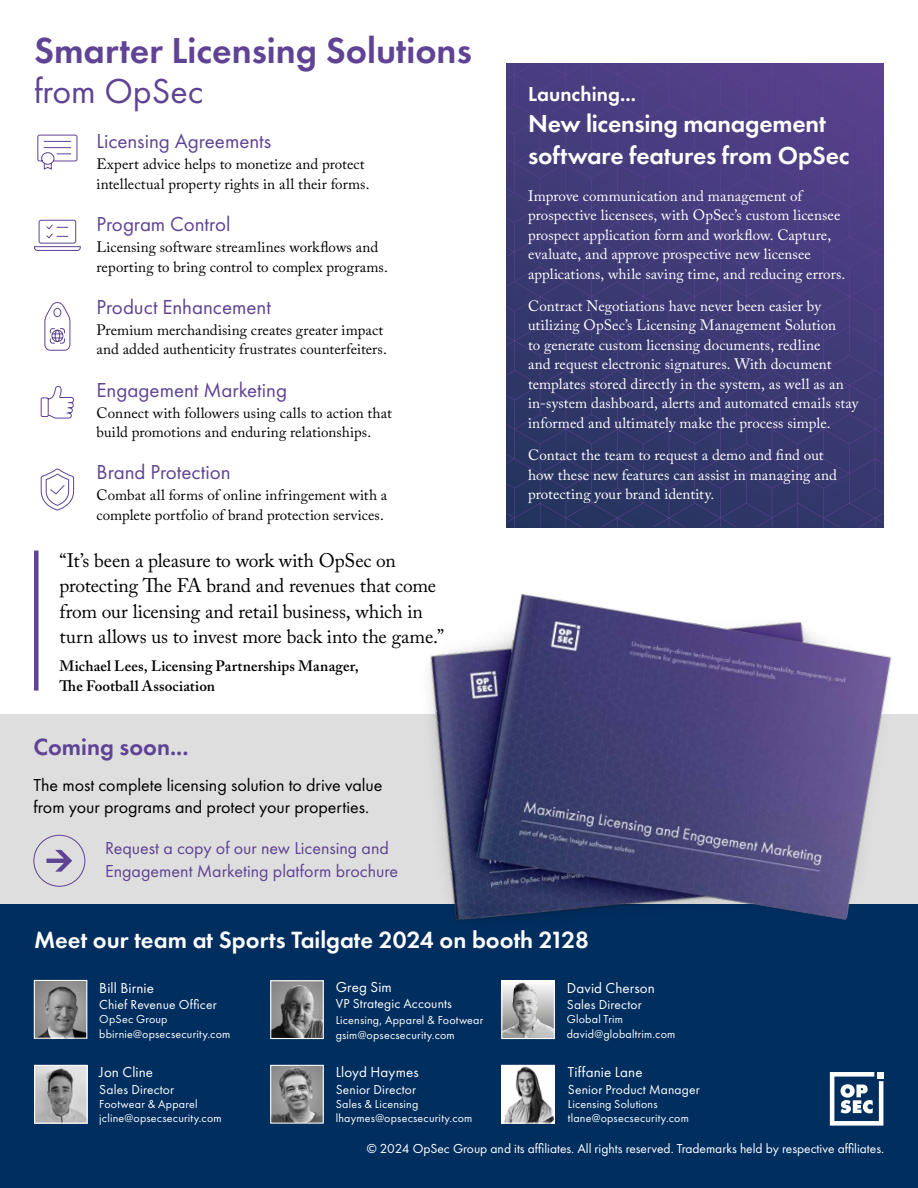
<style>
.page{position:relative;width:918px;height:1188px;background:#fff}
.page>*{position:absolute;margin:0;border:0;box-sizing:border-box;transform-origin:0 0}
.t1{font:600 37.5px "Futura PT";color:#5f4394}
.t2{font:36px "Futura PT";color:#5f4394}
.t3{font:600 25.5px/32.4px "Futura PT";letter-spacing:-.01em;color:#fff}
.t4{font:600 24.45px "Futura PT";color:#fff}
.t5{font:600 24.45px "Futura PT";color:#5f4394}
.t6{font:21px "Futura PT";color:#5f4394}
.t7{font:600 21px "Futura PT";color:#fff}
.t8{font:19.5px/25.5px "Adobe Caslon Pro";letter-spacing:-.01em;color:#000}
.t9{font:18px/22.5px "Futura PT";color:#000}
.t10{font:18px/22.5px "Futura PT";color:#5f4394}
.t11{font:15px/19.5px "Adobe Caslon Pro";letter-spacing:.005em;color:#fff}
.t12{font:15px/19.5px "Adobe Caslon Pro";letter-spacing:.005em;color:#000}
.t13{font:600 15px/19.5px "Adobe Caslon Pro";letter-spacing:.01em;color:#000}
.t14{font:15px "Futura PT";letter-spacing:.01em;color:#fff}
.t15{font:13.5px "Futura PT";letter-spacing:.01em;color:#fff}
.t16{font:12px/14.4px "Futura PT";letter-spacing:.015em;color:#fff}
</style>
<div class="page">
<div style="left:0;top:904px;width:918px;height:284px;background:#002e5f"></div>
<div style="left:0;top:715px;width:918px;height:189px;background:#dedede"></div>
<svg style="left:507px;top:64px;width:377px;height:412px;background:#413a78"></svg>
<svg style="left:830px;top:1072px;width:53px;height:54px"></svg>
<div style="left:877px;top:1072px;width:6px;height:7px;background:#fff"></div>
<img style="left:292px;top:476px;width:626px;height:589px">
<svg style="left:40px;top:468px;width:35px;height:43px"></svg>
<svg style="left:40px;top:385px;width:35px;height:34px"></svg>
<svg style="left:44px;top:302px;width:27px;height:49px"></svg>
<svg style="left:34px;top:219px;width:47px;height:32px"></svg>
<svg style="left:37px;top:134px;width:41px;height:36px"></svg>
<img style="left:272px;top:982px;width:50px;height:55px">
<div style="left:270px;top:980px;width:54px;height:59px;border:1px solid #fff"></div>
<img style="left:36px;top:982px;width:49px;height:55px">
<div style="left:34px;top:980px;width:53px;height:59px;border:1px solid #fff"></div>
<img style="left:272px;top:1067px;width:50px;height:55px">
<div style="left:270px;top:1065px;width:54px;height:59px;border:1px solid #fff"></div>
<img style="left:503px;top:1067px;width:50px;height:55px">
<div style="left:501px;top:1065px;width:54px;height:59px;border:1px solid #fff"></div>
<img style="left:36px;top:1067px;width:50px;height:55px">
<div style="left:34px;top:1065px;width:54px;height:59px;border:1px solid #fff"></div>
<img style="left:503px;top:983px;width:50px;height:54px">
<div style="left:501px;top:980px;width:54px;height:59px;border:1px solid #fff"></div>
<div style="left:33px;top:835px;width:52px;height:52px;border:1px solid #5f4394;border-radius:50%"></div>
<svg style="left:46px;top:850px;width:26px;height:22px"></svg>
<div style="left:34px;top:551px;width:5px;height:140px;background:#5f4394"></div>
<h1 class="t1" style="left:34px;top:27px;width:439px">Smarter Licensing Solutions</h1>
<h2 class="t2" style="left:34px;top:70px;width:171px">from OpSec</h2>
<h3 class="t6" style="left:96px;top:129px;width:176px">Licensing Agreements</h3>
<p class="t12" style="left:96px;top:154px;width:275px">Expert advice helps to monetize and protect intellectual property rights in all their forms.</p>
<h3 class="t6" style="left:96px;top:212px;width:136px">Program Control</h3>
<p class="t12" style="left:96px;top:237px;width:293px">Licensing software streamlines workflows and reporting to bring control to complex programs.</p>
<h3 class="t6" style="left:96px;top:294px;width:176px">Product Enhancement</h3>
<p class="t12" style="left:96px;top:320px;width:292px">Premium merchandising creates greater impact and added authenticity frustrates counterfeiters.</p>
<h3 class="t6" style="left:96px;top:377px;width:192px">Engagement Marketing</h3>
<p class="t12" style="left:96px;top:403px;width:297px">Connect with followers using calls to action that build promotions and enduring relationships.</p>
<h3 class="t6" style="left:96px;top:460px;width:136px">Brand Protection</h3>
<p class="t12" style="left:96px;top:486px;width:292px">Combat all forms of online infringement with a complete portfolio of brand protection services.</p>
<h3 class="t8" style="left:60px;top:547px;width:386px">“It’s been a pleasure to work with OpSec on protecting The FA brand and revenues that come from our licensing and retail business, which in turn allows us to invest more back into the game.”</h3>
<p class="t13" style="left:60px;top:656px;width:301px">Michael Lees, Licensing Partnerships Manager,<br>The Football Association</p>
<h3 class="t5" style="left:33px;top:732px;width:157px">Coming soon...</h3>
<p class="t9" style="left:33px;top:773px;width:351px">The most complete licensing solution to drive value from your programs and protect your properties.</p>
<p class="t10" style="left:105px;top:837px;width:295px">Request a copy of our new Licensing and<br>Engagement Marketing platform brochure</p>
<h3 class="t7" style="left:528px;top:81px;width:110px">Launching...</h3>
<h3 class="t3" style="left:528px;top:107px;width:323px">New licensing management software features from OpSec</h3>
<p class="t11" style="left:528px;top:186px;width:319px">Improve communication and management of prospective licensees, with OpSec’s custom licensee prospect application form and workflow. Capture, evaluate, and approve prospective new licensee applications, while saving time, and reducing errors.</p>
<p class="t11" style="left:528px;top:296px;width:332px">Contract Negotiations have never been easier by utilizing OpSec’s Licensing Management Solution<br>to generate custom licensing documents, redline<br>and request electronic signatures. With document templates stored directly in the system, as well as an in-system dashboard, alerts and automated emails stay informed and ultimately make the process simple.</p>
<p class="t11" style="left:528px;top:445px;width:310px">Contact the team to request a demo and find out how these new features can assist in managing and protecting your brand identity.</p>
<h3 class="t4" style="left:34px;top:925px;width:557px">Meet our team at Sports Tailgate 2024 on booth 2128</h3>
<p class="t14" style="left:99px;top:979px;width:56px">Bill Birnie</p>
<p class="t15" style="left:99px;top:996px;width:119px">Chief Revenue Officer</p>
<p class="t16" style="left:99px;top:1012px;width:133px">OpSec Group bbirnie@opsecsecurity.com</p>
<p class="t14" style="left:99px;top:1064px;width:55px">Jon Cline</p>
<p class="t15" style="left:99px;top:1081px;width:76px">Sales Director</p>
<p class="t16" style="left:99px;top:1097px;width:124px">Footwear &amp; Apparel jcline@opsecsecurity.com</p>
<p class="t14" style="left:336px;top:978px;width:58px">Greg Sim</p>
<p class="t15" style="left:336px;top:996px;width:118px">VP Strategic Accounts</p>
<p class="t16" style="left:336px;top:1013px;width:149px">Licensing, Apparel &amp; Footwear gsim@opsecsecurity.com</p>
<p class="t14" style="left:336px;top:1064px;width:85px">Lloyd Haymes</p>
<p class="t15" style="left:336px;top:1081px;width:82px">Senior Director</p>
<p class="t16" style="left:336px;top:1097px;width:138px">Sales &amp; Licensing lhaymes@opsecsecurity.com</p>
<p class="t14" style="left:567px;top:979px;width:90px">David Cherson</p>
<p class="t15" style="left:567px;top:997px;width:76px">Sales Director</p>
<p class="t16" style="left:567px;top:1012px;width:110px">Global Trim david@globaltrim.com</p>
<p class="t14" style="left:568px;top:1064px;width:76px">Tiffanie Lane</p>
<p class="t15" style="left:568px;top:1081px;width:133px">Senior Product Manager</p>
<p class="t16" style="left:568px;top:1097px;width:123px">Licensing Solutions tlane@opsecsecurity.com</p>
<p class="t15" style="left:367px;top:1140px;width:519px">© 2024 OpSec Group and its affiliates. All rights reserved. Trademarks held by respective affiliates.</p>
</div>
